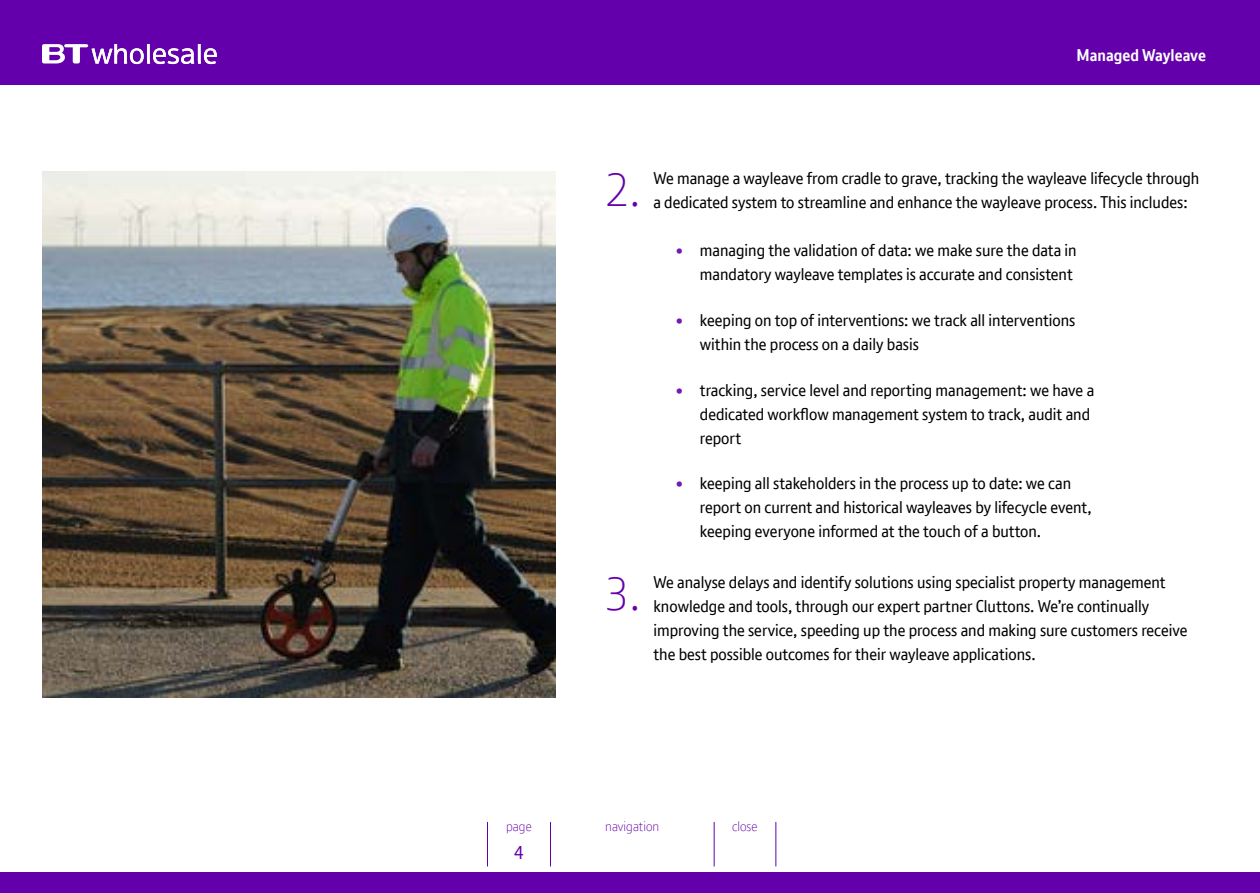
<style>
.page{position:relative;width:1260px;height:893px;background:#fff}
.page>*{position:absolute;margin:0;border:0;box-sizing:border-box;transform-origin:0 0}
.t1{font:300 45px "BT Font";color:#6400aa}
.t2{font:18px "BT Font";color:#6400aa}
.t3{font:16.5px/24px "BT Font";color:#000}
.t4{font:700 16.5px "BT Font";color:#fff}
.t5{font:300 13.5px "BT Font";color:#6400aa}
.s1{font-weight:700;color:#741ab3}
</style>
<div class="page">
<div style="left:0;top:0;width:1260px;height:85px;background:#6300ab"></div>
<div style="left:0;top:872px;width:1260px;height:20px;background:#6300ab"></div>
<svg style="left:42px;top:44px;width:175px;height:20px"></svg>
<hr style="left:487px;top:822px;width:1px;height:44px;background:#6300ab">
<hr style="left:550px;top:822px;width:1px;height:44px;background:#6300ab">
<hr style="left:714px;top:822px;width:1px;height:44px;background:#6300ab">
<hr style="left:776px;top:822px;width:1px;height:44px;background:#6300ab">
<img style="left:43px;top:171px;width:513px;height:527px">
<p class="t5" style="left:506px;top:817px;width:27px">page</p>
<p class="t2" style="left:514px;top:840px;width:12px">4</p>
<p class="t4" style="left:1077px;top:44px;width:131px">Managed Wayleave</p>
<h1 class="t1" style="left:604px;top:161px;width:38px">2.</h1>
<h1 class="t1" style="left:604px;top:565px;width:38px">3.</h1>
<p class="t3" style="left:653px;top:166px;width:547px">We manage a wayleave from cradle to grave, tracking the wayleave lifecycle through a dedicated system to streamline and enhance the wayleave process. This includes:</p>
<p class="t3" style="left:676px;top:238px;width:402px;text-align:right"><span class="s1">•</span> managing the validation of data: we make sure the data in mandatory wayleave templates is accurate and consistent</p>
<p class="t3" style="left:700px;top:308px;width:377px;text-indent:-24px"><span class="s1">•</span> keeping on top of interventions: we track all interventions within the process on a daily basis</p>
<p class="t3" style="left:700px;top:377px;width:396px;text-indent:-24px"><span class="s1">•</span> tracking, service level and reporting management: we have a dedicated workflow management system to track, audit and report</p>
<p class="t3" style="left:700px;top:471px;width:393px;text-indent:-24px"><span class="s1">•</span> keeping all stakeholders in the process up to date: we can report on current and historical wayleaves by lifecycle event, keeping everyone informed at the touch of a button.</p>
<p class="t3" style="left:653px;top:570px;width:536px">We analyse delays and identify solutions using specialist property management knowledge and tools, through our expert partner Cluttons. We’re continually improving the service, speeding up the process and making sure customers receive the best possible outcomes for their wayleave applications.</p>
<p class="t5" style="left:605px;top:817px;width:56px">navigation</p>
<p class="t5" style="left:732px;top:817px;width:27px">close</p>
</div>
